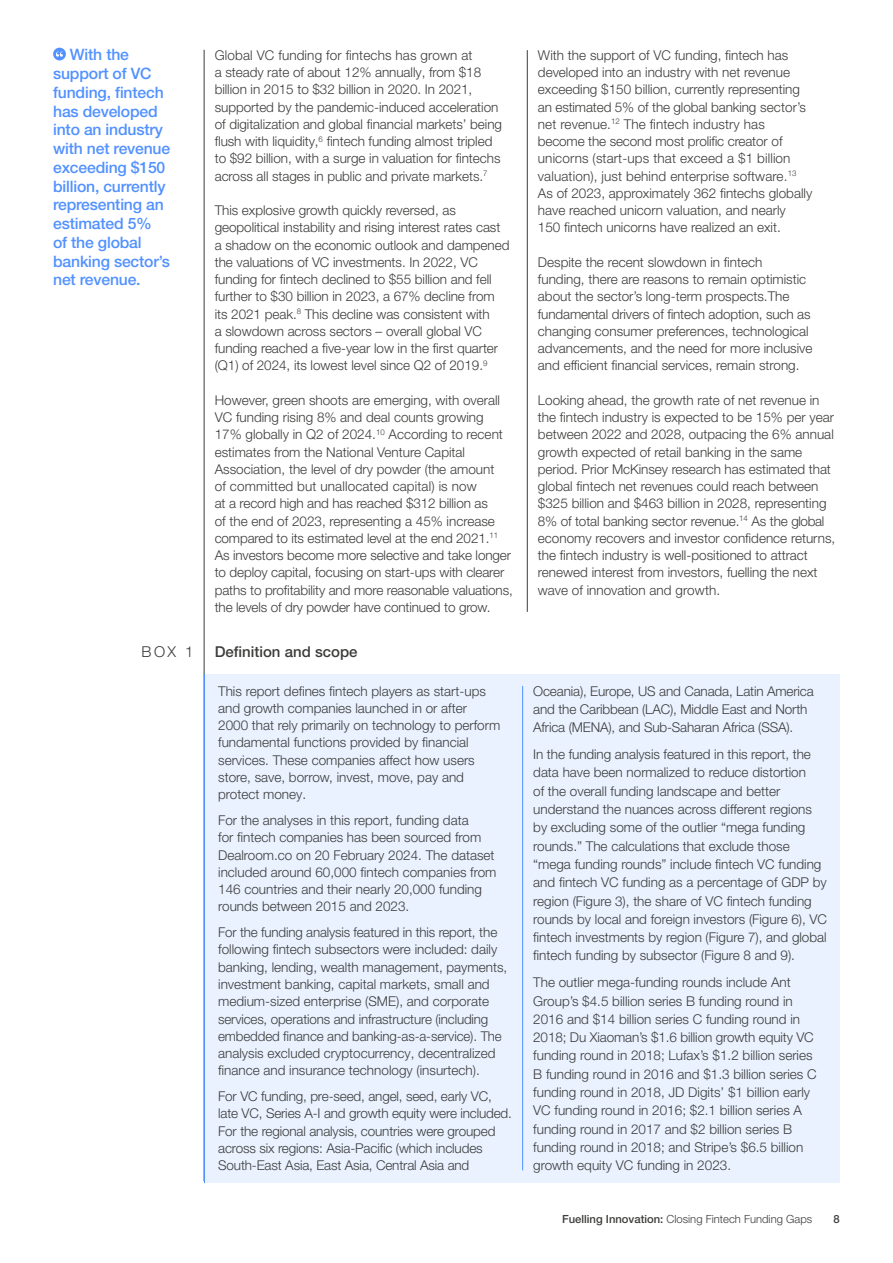
<style>
.page{position:relative;width:893px;height:1263px;background:#fff}
.page>*{position:absolute;margin:0;border:0;box-sizing:border-box;transform-origin:0 0}
.t1{font:500 15.75px/18.8px "Helvetica Neue LT Pro";letter-spacing:-.01em;color:#5291ff}
.t2{font:500 15px "Helvetica Neue LT Pro";color:#3c3c3b}
.t3{font:300 15px "Helvetica Neue LT Pro";color:#3c3c3b}
.t4{font:300 13.5px/17.2px "Helvetica Neue LT Pro";color:#3c3c3b}
.t5{font:300 11.25px "Helvetica Neue LT Pro";color:#3c3c3b}
.t6{font:500 11.25px "Helvetica Neue LT Pro";color:#3c3c3b}
.s1{font-weight:500}
</style>
<div class="page">
<hr style="left:204px;top:50px;width:1px;height:1131px;background:#3c3c3b">
<hr style="left:527px;top:50px;width:1px;height:562px;background:#3c3c3b">
<hr style="left:204px;top:674px;width:1px;height:509px;background:#5291ff">
<div style="left:205px;top:674px;width:635px;height:509px;background:#eaf2ff"></div>
<hr style="left:522px;top:686px;width:1px;height:484px;background:#5291ff">
<div style="left:53px;top:48px;width:13px;height:12px;background:#5291ff;border-radius:50%"></div>
<svg style="left:56px;top:51px;width:7px;height:6px"></svg>
<p class="t1" style="left:53px;top:45px;width:119px;text-indent:17px">With the support of VC funding, fintech has developed into an industry with net revenue exceeding $150 billion, currently representing an estimated 5%<br>of the global banking sector’s net revenue.</p>
<p class="t4" style="left:215px;top:46px;width:289px">Global VC funding for fintechs has grown at<br>a steady rate of about 12% annually, from $18 billion in 2015 to $32 billion in 2020. In 2021, supported by the pandemic-induced acceleration of digitalization and global financial markets’ being flush with liquidity,<sup>6</sup> fintech funding almost tripled to $92 billion, with a surge in valuation for fintechs across all stages in public and private markets.<sup>7</sup></p>
<p class="t4" style="left:215px;top:201px;width:296px">This explosive growth quickly reversed, as geopolitical instability and rising interest rates cast a shadow on the economic outlook and dampened the valuations of VC investments. In 2022, VC funding for fintech declined to $55 billion and fell further to $30 billion in 2023, a 67% decline from its 2021 peak.<sup>8</sup> This decline was consistent with<br>a slowdown across sectors – overall global VC funding reached a five-year low in the first quarter (Q1) of 2024, its lowest level since Q2 of 2019.<sup>9</sup></p>
<p class="t4" style="left:215px;top:391px;width:300px">However, green shoots are emerging, with overall VC funding rising 8% and deal counts growing 17% globally in Q2 of 2024.<sup>10</sup> According to recent estimates from the National Venture Capital Association, the level of dry powder (the amount<br>of committed but unallocated capital) is now<br>at a record high and has reached $312 billion as<br>of the end of 2023, representing a 45% increase compared to its estimated level at the end 2021.<sup>11<br></sup>As investors become more selective and take longer to deploy capital, focusing on start-ups with clearer paths to profitability and more reasonable valuations, the levels of dry powder have continued to grow.</p>
<p class="t3" style="left:142px;top:642px;width:53px">BOX 1</p>
<p class="t2" style="left:215px;top:643px;width:144px">Definition and scope</p>
<p class="t4" style="left:218px;top:682px;width:284px">This report defines fintech players as start-ups and growth companies launched in or after 2000 that rely primarily on technology to perform fundamental functions provided by financial services. These companies affect how users store, save, borrow, invest, move, pay and protect money.</p>
<p class="t4" style="left:218px;top:811px;width:280px">For the analyses in this report, funding data<br>for fintech companies has been sourced from Dealroom.co on 20 February 2024. The dataset included around 60,000 fintech companies from 146 countries and their nearly 20,000 funding rounds between 2015 and 2023.</p>
<p class="t4" style="left:218px;top:923px;width:291px">For the funding analysis featured in this report, the following fintech subsectors were included: daily banking, lending, wealth management, payments, investment banking, capital markets, small and medium-sized enterprise (SME), and corporate services, operations and infrastructure (including embedded finance and banking-as-a-service). The analysis excluded cryptocurrency, decentralized finance and insurance technology (insurtech).</p>
<p class="t4" style="left:218px;top:1087px;width:295px">For VC funding, pre-seed, angel, seed, early VC, late VC, Series A-I and growth equity were included.<br>For the regional analysis, countries were grouped across six regions: Asia-Pacific (which includes South-East Asia, East Asia, Central Asia and</p>
<p class="t4" style="left:538px;top:46px;width:276px">With the support of VC funding, fintech has developed into an industry with net revenue exceeding $150 billion, currently representing an estimated 5% of the global banking sector’s net revenue.<sup>12</sup> The fintech industry has become the second most prolific creator of unicorns (start-ups that exceed a $1 billion valuation), just behind enterprise software.<sup>13<br></sup>As of 2023, approximately 362 fintechs globally have reached unicorn valuation, and nearly<br>150 fintech unicorns have realized an exit.</p>
<p class="t4" style="left:538px;top:253px;width:276px">Despite the recent slowdown in fintech funding, there are reasons to remain optimistic about the sector’s long-term prospects.The fundamental drivers of fintech adoption, such as changing consumer preferences, technological advancements, and the need for more inclusive and efficient financial services, remain strong.</p>
<p class="t4" style="left:538px;top:391px;width:299px">Looking ahead, the growth rate of net revenue in the fintech industry is expected to be 15% per year between 2022 and 2028, outpacing the 6% annual growth expected of retail banking in the same period. Prior McKinsey research has estimated that global fintech net revenues could reach between $325 billion and $463 billion in 2028, representing 8% of total banking sector revenue.<sup>14</sup> As the global economy recovers and investor confidence returns, the fintech industry is well-positioned to attract renewed interest from investors, fuelling the next wave of innovation and growth.</p>
<p class="t4" style="left:533px;top:681px;width:282px;line-height:18.3px">Oceania), Europe, US and Canada, Latin America and the Caribbean (LAC), Middle East and North<br>Africa (MENA), and Sub-Saharan Africa (SSA).</p>
<p class="t4" style="left:533px;top:745px;width:295px;line-height:18.3px">In the funding analysis featured in this report, the data have been normalized to reduce distortion<br>of the overall funding landscape and better understand the nuances across different regions by excluding some of the outlier “mega funding rounds.” The calculations that exclude those “mega funding rounds” include fintech VC funding and fintech VC funding as a percentage of GDP by region (Figure 3), the share of VC fintech funding rounds by local and foreign investors (Figure 6), VC fintech investments by region (Figure 7), and global fintech funding by subsector (Figure 8 and 9).</p>
<p class="t4" style="left:533px;top:973px;width:285px;line-height:18.3px">The outlier mega-funding rounds include Ant Group’s $4.5 billion series B funding round in 2016 and $14 billion series C funding round in 2018; Du Xiaoman’s $1.6 billion growth equity VC funding round in 2018; Lufax’s $1.2 billion series B funding round in 2016 and $1.3 billion series C funding round in 2018, JD Digits’ $1 billion early VC funding round in 2016; $2.1 billion series A funding round in 2017 and $2 billion series B funding round in 2018; and Stripe’s $6.5 billion growth equity VC funding in 2023.</p>
<p class="t5" style="left:562px;top:1212px;width:252px"><span class="s1">Fuelling Innovation:</span> Closing Fintech Funding Gaps</p>
<p class="t6" style="left:834px;top:1212px;width:8px">8</p>
</div>
